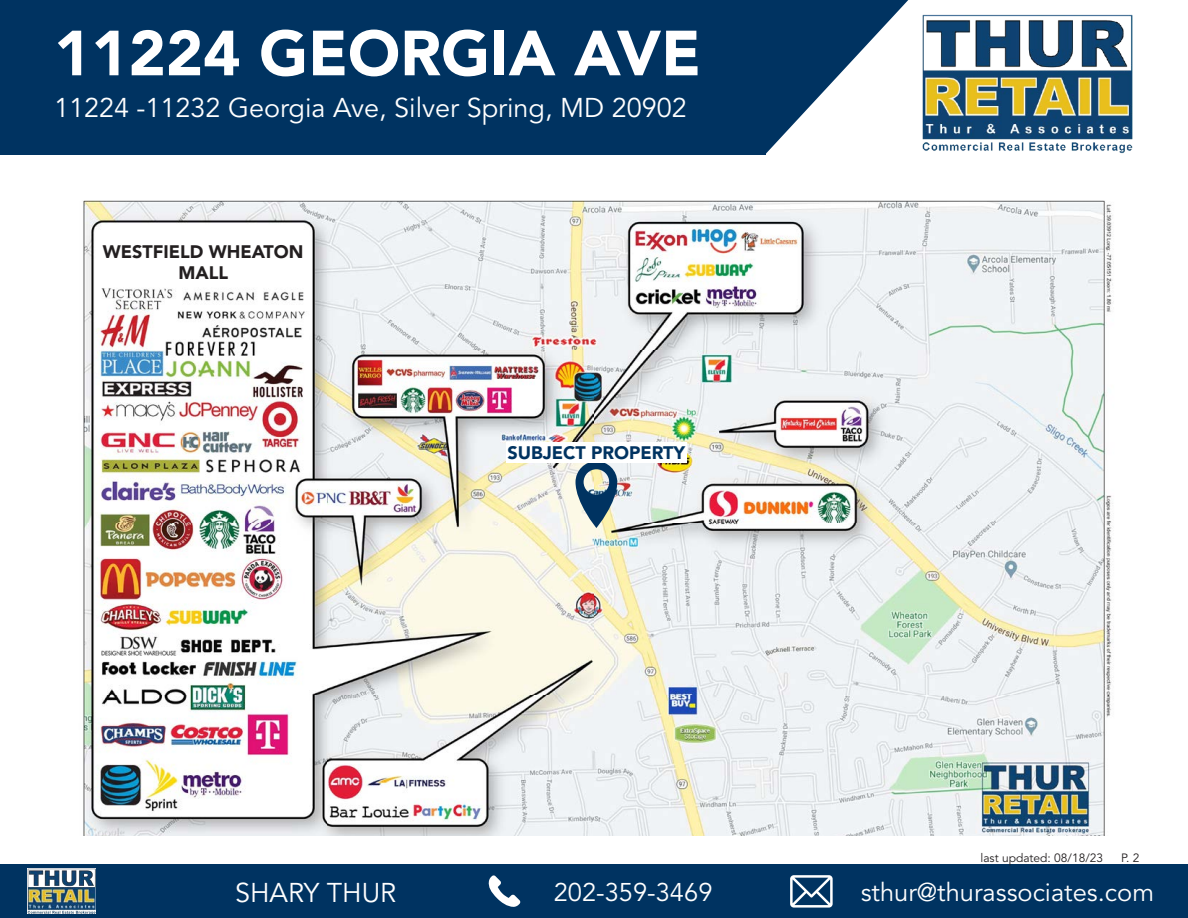
<style>
.page{position:relative;width:1188px;height:918px;background:#fff}
.page>*{position:absolute;margin:0;border:0;box-sizing:border-box;transform-origin:0 0}
.t1{font:900 63px "Avenir LT Std";color:#fff}
.t2{font:27px "Avenir LT Std";color:#fff}
.t3{font:25.5px "Avenir LT Std";color:#fff}
.t4{font:900 18px "Avenir LT Std";color:#231f20}
.t5{font:900 18px "Avenir LT Std";color:#003361}
.t6{font:12px "Avenir LT Std";color:#231f20}
</style>
<div class="page">
<div style="left:0;top:865px;width:1188px;height:53px;background:#003361"></div>
<svg style="left:488px;top:875px;width:33px;height:32px"></svg>
<svg style="left:790px;top:875px;width:43px;height:33px"></svg>
<img style="left:27px;top:869px;width:69px;height:45px">
<div style="left:0;top:0;width:765px;height:154px;background:#003361"></div>
<img style="left:922px;top:14px;width:211px;height:140px">
<svg style="left:765px;top:0;width:143px;height:154px"></svg>
<img style="left:83px;top:200px;width:1031px;height:636px">
<svg style="left:576px;top:463px;width:41px;height:65px"></svg>
<div style="left:506px;top:442px;width:181px;height:21px;background:#fff"></div>
<div style="left:101px;top:237px;width:205px;height:49px;background:#fff"></div>
<h1 class="t1" style="left:54px;top:15px;width:648px">11224 GEORGIA AVE</h1>
<p class="t2" style="left:54px;top:92px;width:634px">11224 -11232 Georgia Ave, Silver Spring, MD 20902</p>
<p class="t4" style="left:103px;top:241px;width:202px">WESTFIELD WHEATON</p>
<p class="t4" style="left:178px;top:262px;width:51px">MALL</p>
<p class="t5" style="left:508px;top:442px;width:179px">SUBJECT PROPERTY</p>
<p class="t6" style="left:980px;top:851px;width:124px">last updated: 08/18/23</p>
<p class="t6" style="left:1121px;top:851px;width:20px">P. 2</p>
<p class="t2" style="left:235px;top:877px;width:163px">SHARY THUR</p>
<p class="t3" style="left:554px;top:877px;width:160px">202-359-3469</p>
<p class="t3" style="left:861px;top:877px;width:295px">sthur@thurassociates.com</p>
</div>
